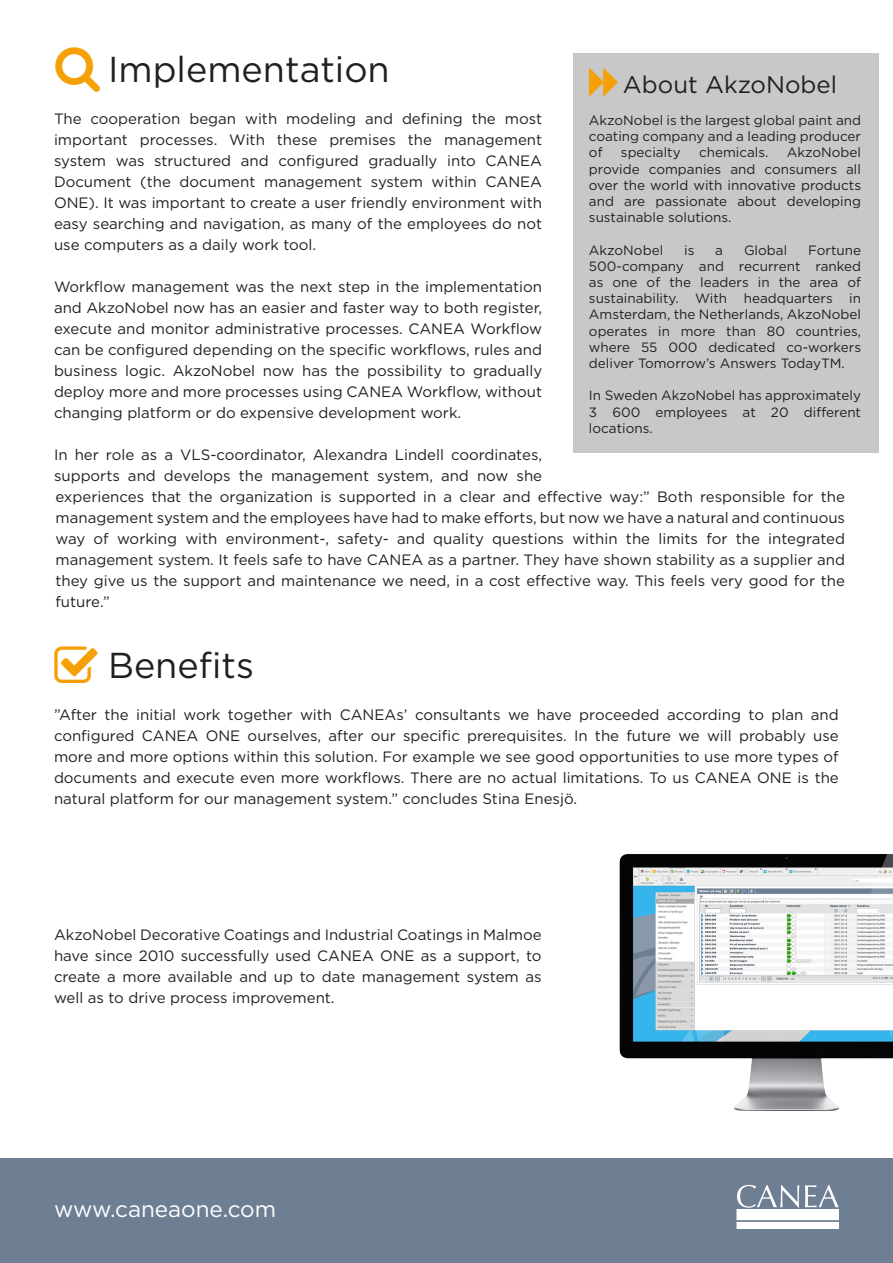
<style>
.page{position:relative;width:893px;height:1263px;background:#fff}
.page>*{position:absolute;margin:0;border:0;box-sizing:border-box;transform-origin:0 0}
.t1{font:36px "Gotham";color:#231f20}
.t2{font:24px "Gotham";color:#231f20}
.t3{font:22.5px "Gotham";color:#fff}
.t4{font:15px/21px "Gotham";color:#231f20;text-align:justify}
.t5{font:13.5px/16.2px "Gotham";color:#231f20;text-align:justify}
</style>
<div class="page">
<div style="left:0;top:1158px;width:893px;height:105px;background:#6e7f94"></div>
<svg style="left:737px;top:1184px;width:102px;height:24px"></svg>
<div style="left:737px;top:1209px;width:102px;height:11px;background:#fff"></div>
<div style="left:737px;top:1222px;width:102px;height:6px;background:#fff"></div>
<div style="left:737px;top:1222px;width:102px;height:7px;border:1px solid #fff"></div>
<div style="left:573px;top:53px;width:305px;height:399px;background:#c8c8c8"></div>
<img style="left:619px;top:854px;width:274px;height:257px">
<p class="t1" style="left:108px;top:46px;width:283px">Implementation</p>
<p class="t4" style="left:54px;top:108px;width:490px">The cooperation began with modeling and defining the most important processes. With these premises the management system was structured and configured gradually into CANEA Document (the document management system within CANEA ONE). It was important to create a user friendly environment with easy searching and navigation, as many of the employees do not use computers as a daily work tool.</p>
<p class="t4" style="left:54px;top:276px;width:490px">Workflow management was the next step in the implementation and AkzoNobel now has an easier and faster way to both register, execute and monitor administrative processes. CANEA Workflow can be configured depending on the specific workflows, rules and business logic. AkzoNobel now has the possibility to gradually deploy more and more processes using CANEA Workflow, without changing platform or do expensive development work.</p>
<p class="t4" style="left:54px;top:444px;width:490px">In her role as a VLS-coordinator, Alexandra Lindell coordinates, supports and develops the management system, and now she</p>
<p class="t2" style="left:623px;top:69px;width:216px">About AkzoNobel</p>
<p class="t5" style="left:589px;top:112px;width:274px">AkzoNobel is the largest global paint and coating company and a leading producer of</p>
<p class="t5" style="left:589px;top:144px;width:274px;text-indent:198px">AkzoNobel provide companies and consumers all over the world with innovative products and are passionate about developing sustainable solutions.</p>
<p class="t5" style="left:589px;top:241px;width:76px">AkzoNobel</p>
<p class="t5" style="left:684px;top:241px;width:12px">is</p>
<p class="t5" style="left:715px;top:241px;width:9px">a</p>
<p class="t5" style="left:744px;top:241px;width:45px">Global</p>
<p class="t5" style="left:621px;top:144px;width:61px">specialty</p>
<p class="t5" style="left:699px;top:144px;width:71px">chemicals.</p>
<p class="t5" style="left:589px;top:241px;width:274px;text-indent:219px">Fortune 500-company and recurrent ranked as one of the leaders in the area of sustainability. With headquarters in Amsterdam, the Netherlands, AkzoNobel operates in more than 80 countries, where 55 000 dedicated co-workers deliver Tomorrow’s Answers TodayTM.</p>
<p class="t5" style="left:589px;top:387px;width:274px">In Sweden AkzoNobel has approximately 3 600 employees at 20 different locations.</p>
<p class="t4" style="left:55px;top:486px;width:791px">experiences that the organization is supported in a clear and effective way:” Both responsible for the management system and the employees have had to make efforts, but now we have a natural and continuous way of working with environment-, safety- and quality questions within the limits for the integrated management system. It feels safe to have CANEA as a partner. They have shown stability as a supplier and they give us the support and maintenance we need, in a cost effective way. This feels very good for the future.”</p>
<p class="t1" style="left:108px;top:642px;width:147px">Benefits</p>
<p class="t4" style="left:54px;top:704px;width:786px">”After the initial work together with CANEAs’ consultants we have proceeded according to plan and configured CANEA ONE ourselves, after our specific prerequisites. In the future we will probably use more and more options within this solution. For example we see good opportunities to use more types of documents and execute even more workflows. There are no actual limitations. To us CANEA ONE is the natural platform for our management system.” concludes Stina Enesjö.</p>
<p class="t4" style="left:54px;top:924px;width:489px">AkzoNobel Decorative Coatings and Industrial Coatings in Malmoe have since 2010 successfully used CANEA ONE as a support, to create a more available and up to date management system as well as to drive process improvement.</p>
<h3 class="t3" style="left:54px;top:1195px;width:224px">www.caneaone.com</h3>
</div>
